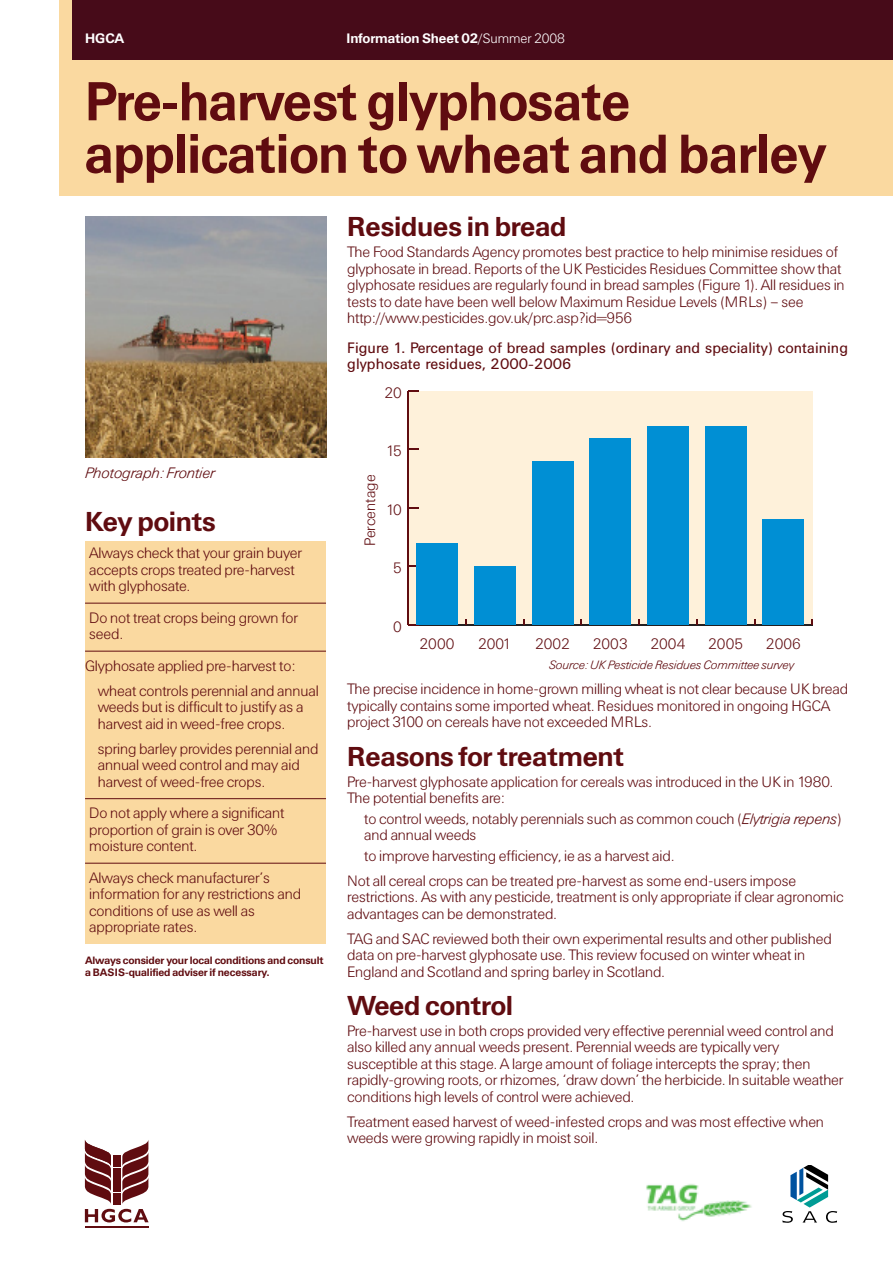
<style>
.page{position:relative;width:893px;height:1263px;background:#fff}
.page>*{position:absolute;margin:0;border:0;box-sizing:border-box;transform-origin:0 0}
.t1{font:700 54px/52.5px "Univers BQ";letter-spacing:-.01em;color:#600c10;scale:.95 1}
.t2{font:700 27px "Univers BQ";letter-spacing:-.01em;color:#600c10}
.t3{font:300 15px/16.5px "Univers BQ";letter-spacing:-.01em;color:#600c10}
.t4{font:15px/16.5px "Univers BQ";color:#600c10}
.t5{font:italic 300 15px "Univers BQ";letter-spacing:-.01em;color:#600c10}
.t6{font:700 13.5px "Univers BQ";letter-spacing:-.01em;color:#fff}
.t7{font:italic 300 12px "Univers BQ";letter-spacing:-.01em;color:#600c10}
.t8{font:700 10.5px/12px "Univers BQ";letter-spacing:-.015em;color:#600c10}
.s1{font-weight:300}
.s2{font-style:italic}
</style>
<div class="page">
<svg style="left:85px;top:1140px;width:64px;height:82px"></svg>
<hr style="left:85px;top:1226px;width:63px;height:2px;background:#600c10">
<div style="left:60px;top:0;width:833px;height:196px;background:#fad9a0"></div>
<div style="left:72px;top:0;width:821px;height:60px;background:#470b19"></div>
<img style="left:85px;top:217px;width:241px;height:241px">
<div style="left:85px;top:541px;width:241px;height:403px;background:#fad9a0"></div>
<hr style="left:85px;top:603px;width:241px;height:1px;background:#600c10">
<hr style="left:85px;top:651px;width:241px;height:1px;background:#600c10">
<hr style="left:85px;top:798px;width:241px;height:1px;background:#600c10">
<hr style="left:85px;top:863px;width:241px;height:1px;background:#600c10">
<img style="left:646px;top:1184px;width:106px;height:37px">
<svg style="left:782px;top:1166px;width:55px;height:57px"></svg>
<div style="left:408px;top:391px;width:404px;height:234px;background:#fef1da"></div>
<hr style="left:408px;top:624px;width:404px;height:1px;background:#231f20">
<svg style="left:465px;top:619px;width:2px;height:6px"></svg>
<svg style="left:638px;top:619px;width:2px;height:6px"></svg>
<svg style="left:696px;top:619px;width:2px;height:6px"></svg>
<hr style="left:407px;top:391px;width:2px;height:234px;background:#600c10">
<svg style="left:409px;top:565px;width:7px;height:2px"></svg>
<svg style="left:408px;top:390px;width:10px;height:2px"></svg>
<div style="left:416px;top:543px;width:42px;height:82px;background:#008fd4"></div>
<div style="left:474px;top:566px;width:42px;height:59px;background:#008fd4"></div>
<div style="left:532px;top:461px;width:41px;height:164px;background:#008fd4"></div>
<div style="left:589px;top:438px;width:42px;height:187px;background:#008fd4"></div>
<div style="left:647px;top:426px;width:42px;height:199px;background:#008fd4"></div>
<div style="left:705px;top:426px;width:41px;height:199px;background:#008fd4"></div>
<div style="left:763px;top:519px;width:41px;height:106px;background:#008fd4"></div>
<p class="t6" style="left:85px;top:34px;width:41px">HGCA</p>
<p class="t6" style="left:347px;top:34px;width:220px">Information Sheet 02<span class="s1">/Summer 2008</span></p>
<h1 class="t1" style="left:85px;top:80px;width:782px">Pre-harvest glyphosate application to wheat and barley</h1>
<h2 class="t2" style="left:347px;top:217px;width:221px">Residues in bread</h2>
<p class="t3" style="left:347px;top:245px;width:499px">The Food Standards Agency promotes best practice to help minimise residues of glyphosate in bread. Reports of the UK Pesticides Residues Committee show that glyphosate residues are regularly found in bread samples (Figure 1). All residues in tests to date have been well below Maximum Residue Levels (MRLs) – see http://www.pesticides.gov.uk/prc.asp?id=956</p>
<p class="t4" style="left:347px;top:340px;width:502px">Figure 1. Percentage of bread samples (ordinary and speciality) containing glyphosate residues, 2000-2006</p>
<p class="t3" style="left:384px;top:386px;width:19px">20</p>
<p class="t5" style="left:85px;top:468px;width:131px">Photograph: Frontier</p>
<h2 class="t2" style="left:85px;top:512px;width:132px">Key points</h2>
<p class="t3" style="left:89px;top:546px;width:214px">Always check that your grain buyer accepts crops treated pre-harvest with glyphosate.</p>
<p class="t3" style="left:89px;top:610px;width:210px">Do not treat crops being grown for seed.</p>
<p class="t3" style="left:98px;top:654px;width:223px;line-height:25px;text-indent:-13px">Glyphosate applied pre-harvest to: wheat controls perennial and annual</p>
<p class="t3" style="left:98px;top:700px;width:207px">weeds but is difficult to justify as a harvest aid in weed-free crops.</p>
<p class="t3" style="left:98px;top:741px;width:222px">spring barley provides perennial and annual weed control and may aid harvest of weed-free crops.</p>
<p class="t3" style="left:89px;top:806px;width:197px">Do not apply where a significant proportion of grain is over 30% moisture content.</p>
<p class="t3" style="left:89px;top:870px;width:213px">Always check manufacturer’s information for any restrictions and conditions of use as well as appropriate rates.</p>
<p class="t8" style="left:85px;top:956px;width:240px">Always consider your local conditions and consult a BASIS-qualified adviser if necessary.</p>
<p class="t3" style="left:363px;top:546px;width:73px;rotate:-90deg">Percentage</p>
<p class="t3" style="left:386px;top:444px;width:17px">15</p>
<p class="t3" style="left:386px;top:503px;width:17px">10</p>
<p class="t3" style="left:393px;top:561px;width:10px">5</p>
<p class="t3" style="left:393px;top:620px;width:10px">0</p>
<p class="t3" style="left:420px;top:636px;width:36px">2000</p>
<p class="t3" style="left:478px;top:636px;width:35px">2001</p>
<p class="t3" style="left:535px;top:636px;width:36px">2002</p>
<p class="t3" style="left:593px;top:636px;width:36px">2003</p>
<p class="t3" style="left:650px;top:636px;width:37px">2004</p>
<p class="t3" style="left:708px;top:636px;width:36px">2005</p>
<p class="t3" style="left:766px;top:636px;width:36px">2006</p>
<p class="t7" style="left:549px;top:660px;width:247px">Source: UK Pesticide Residues Committee survey</p>
<p class="t3" style="left:347px;top:682px;width:502px">The precise incidence in home-grown milling wheat is not clear because UK bread typically contains some imported wheat. Residues monitored in ongoing HGCA project 3100 on cereals have not exceeded MRLs.</p>
<h2 class="t2" style="left:347px;top:746px;width:278px">Reasons for treatment</h2>
<p class="t3" style="left:347px;top:774px;width:488px">Pre-harvest glyphosate application for cereals was introduced in the UK in 1980.<br>The potential benefits are:</p>
<p class="t3" style="left:364px;top:812px;width:479px">to control weeds, notably perennials such as common couch (<span class="s2">Elytrigia repens</span>) and annual weeds</p>
<p class="t3" style="left:347px;top:845px;width:450px;line-height:24.8px;text-indent:17px">to improve harvesting efficiency, ie as a harvest aid.<br>Not all cereal crops can be treated pre-harvest as some end-users impose</p>
<p class="t3" style="left:347px;top:890px;width:498px">restrictions. As with any pesticide, treatment is only appropriate if clear agronomic advantages can be demonstrated.</p>
<p class="t3" style="left:347px;top:931px;width:486px">TAG and SAC reviewed both their own experimental results and other published data on pre-harvest glyphosate use. This review focused on winter wheat in<br>England and Scotland and spring barley in Scotland.</p>
<h2 class="t2" style="left:347px;top:996px;width:167px">Weed control</h2>
<p class="t3" style="left:347px;top:1024px;width:498px">Pre-harvest use in both crops provided very effective perennial weed control and also killed any annual weeds present. Perennial weeds are typically very susceptible at this stage. A large amount of foliage intercepts the spray; then rapidly-growing roots, or rhizomes, ‘draw down’ the herbicide. In suitable weather conditions high levels of control were achieved.</p>
<p class="t3" style="left:347px;top:1114px;width:478px">Treatment eased harvest of weed-infested crops and was most effective when weeds were growing rapidly in moist soil.</p>
</div>
